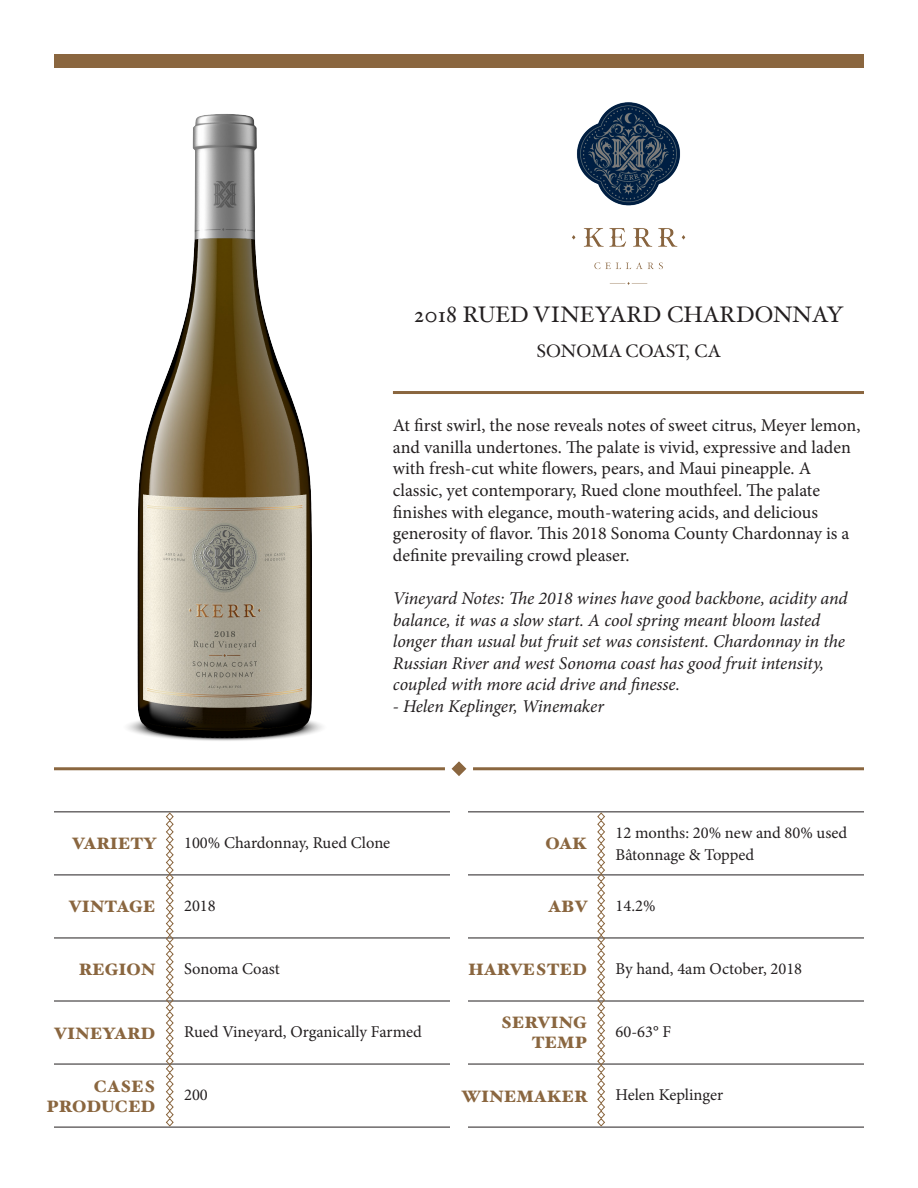
<style>
.page{position:relative;width:918px;height:1188px;background:#fff}
.page>*{position:absolute;margin:0;border:0;box-sizing:border-box;transform-origin:0 0}
.Paragraph_Style_1{font:22.5px "Hoefler Text";color:#231f20}
.t1{font:18px/21.6px "Minion Pro";letter-spacing:-.005em;color:#231f20}
.t2{font:italic 18px/21.6px "Minion Pro";letter-spacing:-.005em;color:#231f20}
.Paragraph_Style_1-2{font:18px "Hoefler Text";color:#231f20}
.t3{font:16.5px "Minion Pro";color:#231f20}
.t4{font:900 16.5px "Hoefler Text";color:#8a663f}
</style>
<div class="page">
<div style="left:54px;top:54px;width:810px;height:14px;background:#8a663f"></div>
<img style="left:127px;top:114px;width:195px;height:627px">
<img style="left:572px;top:102px;width:114px;height:183px">
<hr style="left:393px;top:391px;width:471px;height:3px;background:#8a663f">
<hr style="left:54px;top:811px;width:396px;height:1px;background:#231f20">
<hr style="left:54px;top:875px;width:396px;height:1px;background:#231f20">
<hr style="left:54px;top:938px;width:396px;height:1px;background:#231f20">
<hr style="left:54px;top:1001px;width:396px;height:1px;background:#231f20">
<hr style="left:54px;top:1064px;width:396px;height:1px;background:#231f20">
<hr style="left:54px;top:1127px;width:396px;height:1px;background:#231f20">
<hr style="left:468px;top:811px;width:396px;height:1px;background:#231f20">
<hr style="left:468px;top:875px;width:396px;height:1px;background:#231f20">
<hr style="left:468px;top:938px;width:396px;height:1px;background:#231f20">
<hr style="left:468px;top:1001px;width:396px;height:1px;background:#231f20">
<hr style="left:468px;top:1064px;width:396px;height:1px;background:#231f20">
<hr style="left:468px;top:1127px;width:396px;height:1px;background:#231f20">
<svg style="left:166px;top:812px;width:8px;height:315px"></svg>
<svg style="left:597px;top:812px;width:8px;height:315px"></svg>
<hr style="left:473px;top:767px;width:391px;height:3px;background:#8a663f">
<svg style="left:451px;top:761px;width:16px;height:15px"></svg>
<hr style="left:54px;top:767px;width:391px;height:3px;background:#8a663f">
<p class="Paragraph_Style_1" style="left:414px;top:302px;width:431px">2018 RUED VINEYARD CHARDONNAY</p>
<p class="Paragraph_Style_1-2" style="left:537px;top:340px;width:185px">SONOMA COAST, CA</p>
<p class="t1" style="left:393px;top:415px;width:469px">At first swirl, the nose reveals notes of sweet citrus, Meyer lemon, and vanilla undertones. The palate is vivid, expressive and laden with fresh-cut white flowers, pears, and Maui pineapple. A</p>
<p class="t1" style="left:393px;top:480px;width:458px">classic, yet contemporary, Rued clone mouthfeel. The palate finishes with elegance, mouth-watering acids, and delicious generosity of flavor. This 2018 Sonoma County Chardonnay is a definite prevailing crowd pleaser.</p>
<p class="t2" style="left:393px;top:587px;width:456px">Vineyard Notes: The 2018 wines have good backbone, acidity and balance, it was a slow start. A cool spring meant bloom lasted longer than usual but fruit set was consistent. Chardonnay in the Russian River and west Sonoma coast has good fruit intensity,</p>
<p class="t2" style="left:393px;top:674px;width:289px">coupled with more acid drive and finesse.</p>
<p class="t2" style="left:393px;top:695px;width:213px">- Helen Keplinger, Winemaker</p>
<p class="t4" style="left:72px;top:834px;width:86px">VARIETY</p>
<p class="t4" style="left:69px;top:897px;width:88px">VINTAGE</p>
<p class="t3" style="left:184px;top:831px;width:208px">100% Chardonnay, Rued Clone</p>
<p class="t3" style="left:184px;top:895px;width:33px">2018</p>
<p class="t4" style="left:545px;top:834px;width:43px">OAK</p>
<p class="t4" style="left:548px;top:897px;width:41px">ABV</p>
<p class="t3" style="left:616px;top:822px;width:233px">12 months: 20% new and 80% used</p>
<p class="t3" style="left:616px;top:844px;width:140px">Bâtonnage &amp; Topped</p>
<p class="t3" style="left:616px;top:895px;width:41px">14.2%</p>
<p class="t4" style="left:79px;top:960px;width:78px">REGION</p>
<p class="t3" style="left:184px;top:958px;width:97px">Sonoma Coast</p>
<p class="t4" style="left:468px;top:960px;width:120px">HARVESTED</p>
<p class="t3" style="left:616px;top:958px;width:188px">By hand, 4am October, 2018</p>
<p class="t4" style="left:54px;top:1023px;width:103px">VINEYARD</p>
<p class="t3" style="left:184px;top:1021px;width:239px">Rued Vineyard, Organically Farmed</p>
<p class="t4" style="left:501px;top:1013px;width:87px">SERVING</p>
<p class="t4" style="left:532px;top:1033px;width:57px">TEMP</p>
<p class="t3" style="left:616px;top:1021px;width:57px">60-63° F</p>
<p class="t4" style="left:94px;top:1077px;width:63px">CASES</p>
<p class="t4" style="left:47px;top:1097px;width:110px">PRODUCED</p>
<p class="t3" style="left:184px;top:1084px;width:25px">200</p>
<p class="t4" style="left:462px;top:1086px;width:128px">WINEMAKER</p>
<p class="t3" style="left:616px;top:1084px;width:109px">Helen Keplinger</p>
</div>
